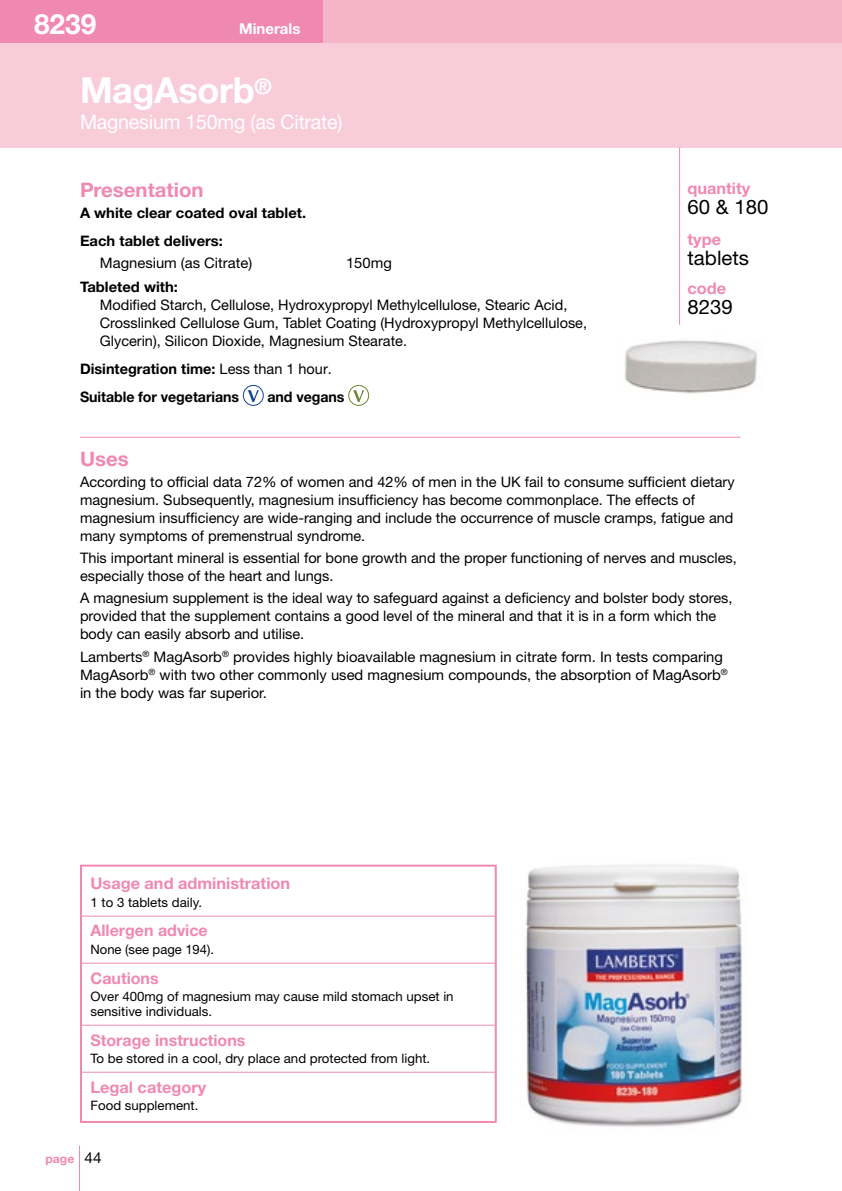
<style>
.page{position:relative;width:842px;height:1191px;background:#fff}
.page>*{position:absolute;margin:0;border:0;box-sizing:border-box;transform-origin:0 0}
.t1{font:700 36px "Helvetica Neue";letter-spacing:-.01em;color:#fff}
.t2{font:700 28px "Helvetica Neue";color:#fff}
.t3{font:20px "Helvetica Neue";letter-spacing:-.01em;color:#fff}
.t4{font:20px "Helvetica Neue";color:#000}
.t5{font:700 20px "Helvetica Neue";color:#f089b1}
.t6{font:700 16px "Helvetica Neue";color:#f089b1}
.t7{font:700 15px "Helvetica Neue";color:#fff}
.t8{font:14.4px/18px "Helvetica Neue";color:#000}
.t9{font:700 14.4px/28px "Helvetica Neue";color:#000}
.t10{font:13px/15px "Helvetica Neue";color:#000}
.t11{font:700 12px "Helvetica Neue";color:#f089b1}
.s1{font-weight:400}
.s2{font-weight:400;font-size:15px;color:#000}
</style>
<div class="page">
<div style="left:0;top:0;width:842px;height:147px;background:#f9ccda"></div>
<div style="left:0;top:0;width:842px;height:43px;background:#f5b4c7"></div>
<div style="left:0;top:0;width:323px;height:43px;background:#f089b1"></div>
<hr style="left:79px;top:1145px;width:1px;height:46px;background:#f089b1">
<hr style="left:80px;top:437px;width:660px;height:1px;background:#f089b1">
<div style="left:243px;top:385px;width:21px;height:21px;border:1px solid #134395;border-radius:50%"></div>
<svg style="left:248px;top:390px;width:11px;height:12px"></svg>
<div style="left:348px;top:385px;width:21px;height:21px;border:1px solid #6b8832;border-radius:50%"></div>
<svg style="left:353px;top:390px;width:11px;height:12px"></svg>
<hr style="left:82px;top:915px;width:413px;height:1px;background:#f089b1">
<hr style="left:82px;top:962px;width:413px;height:1px;background:#f089b1">
<hr style="left:82px;top:1024px;width:413px;height:1px;background:#f089b1">
<hr style="left:82px;top:1071px;width:413px;height:1px;background:#f089b1">
<div style="left:80px;top:864px;width:417px;height:259px;border:2px solid #f089b1"></div>
<hr style="left:679px;top:147px;width:1px;height:178px;background:#f089b1">
<img style="left:525px;top:865px;width:217px;height:262px">
<img style="left:626px;top:341px;width:130px;height:50px">
<h2 class="t2" style="left:34px;top:7px;width:64px">8239</h2>
<p class="t7" style="left:239px;top:20px;width:63px">Minerals</p>
<h1 class="t1" style="left:80px;top:68px;width:193px">MagAsorb<sup>®</sup></h1>
<h3 class="t3" style="left:80px;top:110px;width:264px">Magnesium 150mg (as Citrate)</h3>
<h3 class="t5" style="left:80px;top:178px;width:125px">Presentation</h3>
<p class="t9" style="left:80px;top:198px;width:228px">A white clear coated oval tablet.<br>Each tablet delivers:</p>
<p class="t8" style="left:100px;top:254px;width:154px">Magnesium (as Citrate)</p>
<p class="t8" style="left:346px;top:254px;width:47px">150mg</p>
<p class="t9" style="left:80px;top:272px;width:104px">Tableted with:</p>
<p class="t8" style="left:100px;top:295px;width:489px">Modified Starch, Cellulose, Hydroxypropyl Methylcellulose, Stearic Acid,<br>Crosslinked Cellulose Gum, Tablet Coating (Hydroxypropyl Methylcellulose,<br>Glycerin), Silicon Dioxide, Magnesium Stearate.</p>
<p class="t9" style="left:80px;top:354px;width:253px">Disintegration time:<span class="s1">Less than 1 hour.<br></span>Suitable for vegetarians</p>
<p class="t9" style="left:267px;top:382px;width:79px">and vegans</p>
<p class="t6" style="left:687px;top:178px;width:64px">quantity</p>
<h3 class="t4" style="left:687px;top:195px;width:82px">60 &amp; 180</h3>
<p class="t6" style="left:687px;top:230px;width:35px">type</p>
<h3 class="t4" style="left:687px;top:246px;width:63px">tablets</h3>
<p class="t6" style="left:687px;top:278px;width:40px">code</p>
<h3 class="t4" style="left:687px;top:295px;width:47px">8239</h3>
<h3 class="t5" style="left:80px;top:446px;width:50px">Uses</h3>
<p class="t8" style="left:80px;top:472px;width:656px">According to official data 72% of women and 42% of men in the UK fail to consume sufficient dietary magnesium. Subsequently, magnesium insufficiency has become commonplace. The effects of magnesium insufficiency are wide-ranging and include the occurrence of muscle cramps, fatigue and many symptoms of premenstrual syndrome.</p>
<p class="t8" style="left:80px;top:549px;width:658px">This important mineral is essential for bone growth and the proper functioning of nerves and muscles, especially those of the heart and lungs.</p>
<p class="t8" style="left:80px;top:589px;width:654px">A magnesium supplement is the ideal way to safeguard against a deficiency and bolster body stores, provided that the supplement contains a good level of the mineral and that it is in a form which the body can easily absorb and utilise.</p>
<p class="t8" style="left:80px;top:647px;width:649px">Lamberts<sup>®</sup> MagAsorb<sup>®</sup> provides highly bioavailable magnesium in citrate form. In tests comparing<br>MagAsorb<sup>®</sup> with two other commonly used magnesium compounds, the absorption of MagAsorb<sup>® </sup>in the body was far superior.</p>
<p class="t6" style="left:91px;top:874px;width:201px">Usage and administration</p>
<p class="t10" style="left:91px;top:895px;width:113px">1 to 3 tablets daily.</p>
<p class="t6" style="left:91px;top:921px;width:119px">Allergen advice</p>
<p class="t10" style="left:91px;top:942px;width:125px">None (see page 194).</p>
<p class="t6" style="left:91px;top:968px;width:70px">Cautions</p>
<p class="t10" style="left:91px;top:989px;width:365px">Over 400mg of magnesium may cause mild stomach upset in sensitive individuals.</p>
<p class="t6" style="left:91px;top:1030px;width:156px">Storage instructions</p>
<p class="t10" style="left:91px;top:1051px;width:341px">To be stored in a cool, dry place and protected from light.</p>
<p class="t6" style="left:91px;top:1077px;width:117px">Legal category</p>
<p class="t10" style="left:91px;top:1098px;width:109px">Food supplement.</p>
<p class="t11" style="left:45px;top:1151px;width:58px">page <span class="s2">44</span></p>
</div>
